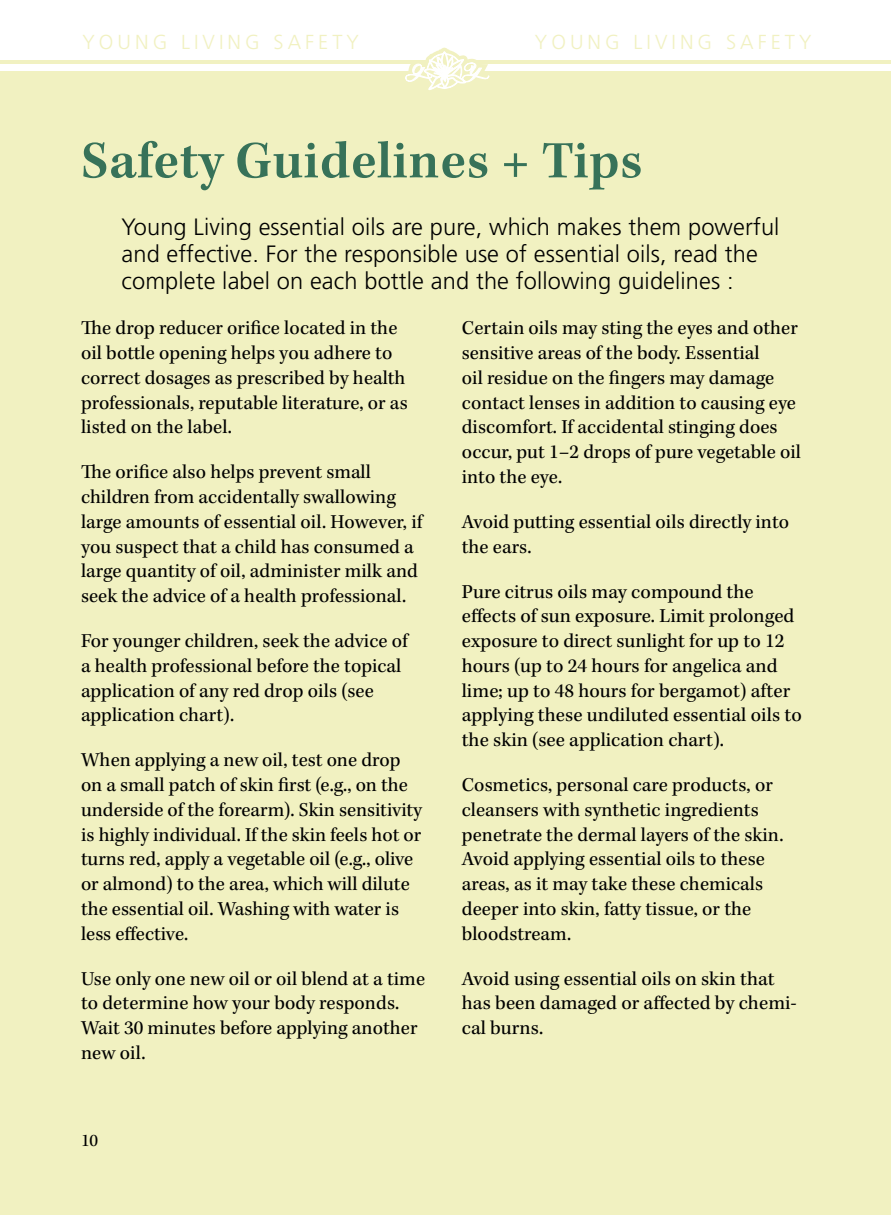
<style>
.page{position:relative;width:891px;height:1215px;background:#fff}
.page>*{position:absolute;margin:0;border:0;box-sizing:border-box;transform-origin:0 0}
.t1{font:600 54px "Kepler Std";letter-spacing:.01em;color:#377259}
.t2{font:300 23.62px/27px "Frutiger";letter-spacing:.005em;color:#000}
.t3{font:20.25px/24.8px "Kepler Std";color:#000}
.t4{font:300 20.25px "Frutiger";letter-spacing:.2em;color:#f1f1c1}
.t5{font:18px "Kepler Std";color:#000}
</style>
<div class="page">
<div style="left:0;top:103px;width:891px;height:1112px;background:#f1f1c1"></div>
<div style="left:0;top:60px;width:891px;height:98px;background:#f1f1c1"></div>
<div style="left:0;top:64px;width:891px;height:7px;background:#fff"></div>
<svg style="left:405px;top:48px;width:85px;height:42px"></svg>
<p class="t4" style="left:82px;top:31px;width:219px">You ng Livi ng Safety</p>
<p class="t4" style="left:535px;top:31px;width:221px">You ng Livi ng Safety</p>
<h1 class="t1" style="left:81px;top:130px;width:563px">Safety Guidelines + Tips</h1>
<p class="t2" style="left:122px;top:213px;width:660px">Young Living essential oils are pure, which makes them powerful and effective. For the responsible use of essential oils, read the complete label on each bottle and the following guidelines :</p>
<p class="t3" style="left:81px;top:317px;width:328px">The drop reducer orifice located in the oil bottle opening helps you adhere to correct dosages as prescribed by health professionals, reputable literature, or as listed on the label.</p>
<p class="t3" style="left:81px;top:461px;width:343px">The orifice also helps prevent small children from accidentally swallowing large amounts of essential oil. However, if you suspect that a child has consumed a large quantity of oil, administer milk and seek the advice of a health professional.</p>
<p class="t3" style="left:81px;top:629px;width:328px">For younger children, seek the advice of a health professional before the topical application of any red drop oils (see application chart).</p>
<p class="t3" style="left:81px;top:749px;width:343px">When applying a new oil, test one drop on a small patch of skin first (e.g., on the underside of the forearm). Skin sensitivity is highly individual. If the skin feels hot or turns red, apply a vegetable oil (e.g., olive or almond) to the area, which will dilute the essential oil. Washing with water is less effective.</p>
<p class="t3" style="left:81px;top:967px;width:346px">Use only one new oil or oil blend at a time to determine how your body responds.<br>Wait 30 minutes before applying another new oil.</p>
<p class="t3" style="left:462px;top:317px;width:341px">Certain oils may sting the eyes and other sensitive areas of the body. Essential<br>oil residue on the fingers may damage contact lenses in addition to causing eye discomfort. If accidental stinging does occur, put 1–2 drops of pure vegetable oil into the eye.</p>
<p class="t3" style="left:462px;top:510px;width:329px">Avoid putting essential oils directly into the ears.</p>
<p class="t3" style="left:462px;top:580px;width:342px">Pure citrus oils may compound the effects of sun exposure. Limit prolonged exposure to direct sunlight for up to 12 hours (up to 24 hours for angelica and lime; up to 48 hours for bergamot) after applying these undiluted essential oils to the skin (see application chart).</p>
<p class="t3" style="left:462px;top:773px;width:323px">Cosmetics, personal care products, or cleansers with synthetic ingredients penetrate the dermal layers of the skin.<br>Avoid applying essential oils to these areas, as it may take these chemicals deeper into skin, fatty tissue, or the bloodstream.</p>
<p class="t3" style="left:462px;top:967px;width:337px">Avoid using essential oils on skin that has been damaged or affected by chemi&shy;cal burns.</p>
<p class="t5" style="left:81px;top:1130px;width:19px">10</p>
</div>
